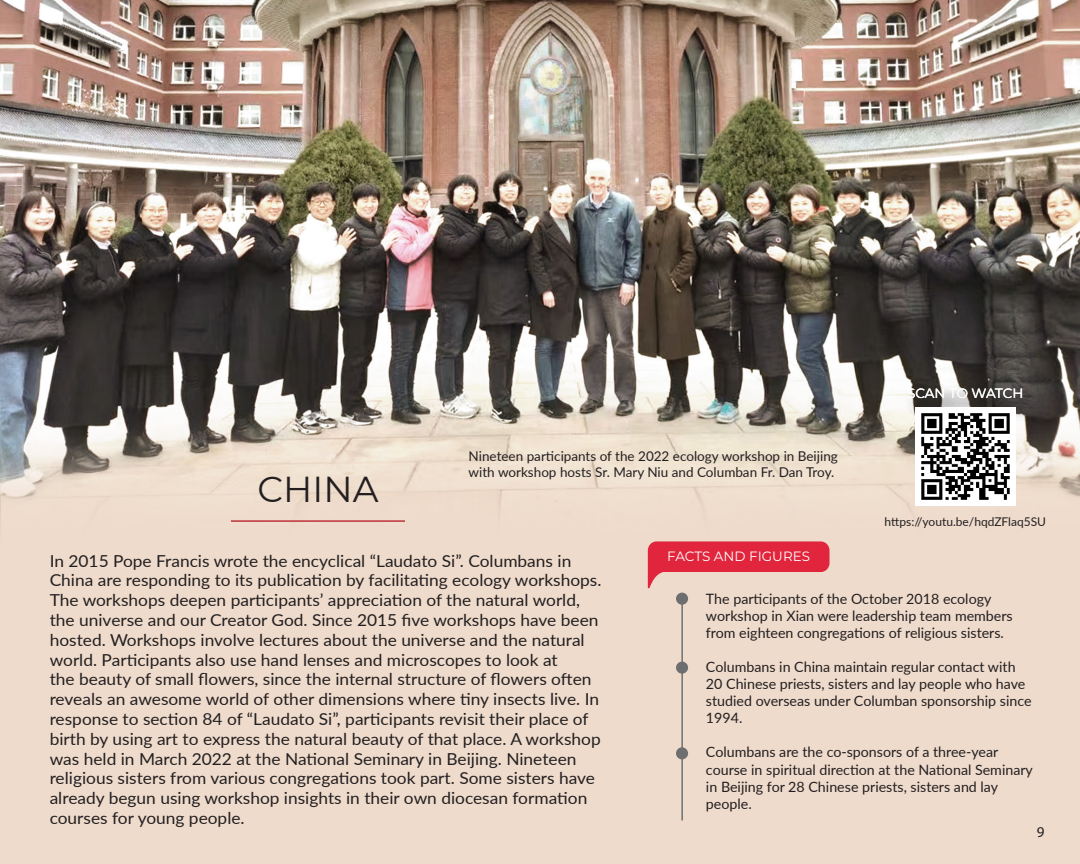
<style>
.page{position:relative;width:1080px;height:864px;background:#fff}
.page>*{position:absolute;margin:0;border:0;box-sizing:border-box;transform-origin:0 0}
.t1{font:36px "Montserrat";color:#231f20}
.t2{font:16.5px/19.8px "Lato";color:#231f20;scale:1.05 1}
.t3{font:15px "Myriad Pro";color:#231f20}
.t4{font:14.25px/17.1px "Lato";color:#231f20}
.t5{font:13.5px/16.5px "Lato";color:#231f20}
.t6{font:13.5px "Montserrat";color:#fff}
.t7{font:12px "Lato";color:#231f20}
</style>
<div class="page">
<img style="left:0;top:0;width:1080px;height:864px">
<img style="left:895px;top:375px;width:162px;height:60px">
<hr style="left:231px;top:520px;width:174px;height:2px;background:#b7232d">
<svg style="left:648px;top:541px;width:182px;height:48px;background:#e5666f"></svg>
<hr style="left:681px;top:603px;width:2px;height:218px;background:#6d6e70">
<div style="left:676px;top:593px;width:12px;height:12px;background:#6d6e70;border-radius:50%"></div>
<div style="left:676px;top:662px;width:12px;height:12px;background:#6d6e70;border-radius:50%"></div>
<div style="left:676px;top:747px;width:12px;height:12px;background:#6d6e70;border-radius:50%"></div>
<img style="left:915px;top:408px;width:101px;height:97px">
<h1 class="t1" style="left:257px;top:465px;width:123px">CHINA</h1>
<p class="t5" style="left:469px;top:447px;width:371px">Nineteen participants of the 2022 ecology workshop in Beijing with workshop hosts Sr. Mary Niu and Columban Fr. Dan Troy.</p>
<p class="t6" style="left:907px;top:384px;width:118px">SCAN TO WATCH</p>
<p class="t7" style="left:885px;top:513px;width:163px">https://youtu.be/hqdZFlaq5SU</p>
<p class="t2" style="left:50px;top:550px;width:527px">In 2015 Pope Francis wrote the encyclical “Laudato Si”. Columbans in China are responding to its publication by facilitating ecology workshops.<br>The workshops deepen participants’ appreciation of the natural world, the universe and our Creator God. Since 2015 five workshops have been hosted. Workshops involve lectures about the universe and the natural world. Participants also use hand lenses and microscopes to look at<br>the beauty of small flowers, since the internal structure of flowers often reveals an awesome world of other dimensions where tiny insects live. In response to section 84 of “Laudato Si”, participants revisit their place of birth by using art to express the natural beauty of that place. A workshop was held in March 2022 at the National Seminary in Beijing. Nineteen religious sisters from various congregations took part. Some sisters have already begun using workshop insights in their own diocesan formation courses for young people.</p>
<p class="t6" style="left:667px;top:547px;width:144px">FACTS AND FIGURES</p>
<p class="t4" style="left:706px;top:589px;width:308px">The participants of the October 2018 ecology workshop in Xian were leadership team members from eighteen congregations of religious sisters.</p>
<p class="t4" style="left:706px;top:658px;width:327px">Columbans in China maintain regular contact with 20 Chinese priests, sisters and lay people who have studied overseas under Columban sponsorship since 1994.</p>
<p class="t4" style="left:706px;top:743px;width:329px">Columbans are the co-sponsors of a three-year course in spiritual direction at the National Seminary in Beijing for 28 Chinese priests, sisters and lay people.</p>
<p class="t3" style="left:1037px;top:822px;width:9px">9</p>
</div>
